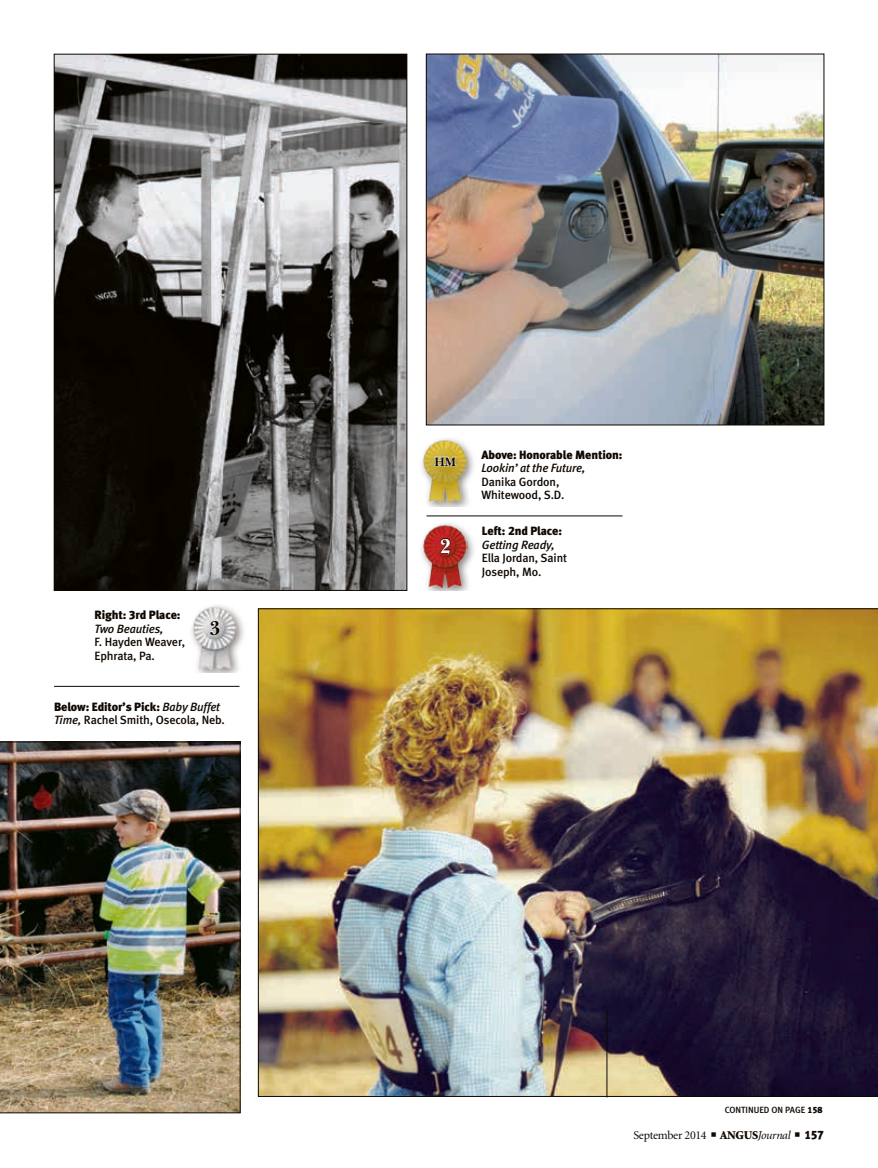
<style>
.page{position:relative;width:878px;height:1168px;background:#fff}
.page>*{position:absolute;margin:0;border:0;box-sizing:border-box;transform-origin:0 0}
.deck{font:700 21px "New Baskerville";color:#fff}
.deck-2{font:700 21px "New Baskerville";color:#110800}
.deck-3{font:700 12.75px "New Baskerville";color:#110800}
.cutlines{font:12px/13.5px "Meta Medium LF";letter-spacing:-.01em;color:#110800}
.cutline_bold_-_photo{font:12px/13.5px "Meta Medium LF";letter-spacing:-.01em;color:#110800}
.t1{font:12px "Minion";letter-spacing:-.025em;color:#110800}
.t2{font:9px "Meta Medium LF";color:#110800}
.s1{font-family:"Meta Black LF"}
.s2{font-style:italic}
.s3{font-weight:900}
</style>
<div class="page">
<img style="left:56px;top:56px;width:349px;height:532px">
<img style="left:258px;top:608px;width:620px;height:488px">
<div style="left:419px;top:522px;width:58px;height:68px;background:#110800;opacity:.54"></div>
<img style="left:423px;top:522px;width:44px;height:68px">
<svg style="left:439px;top:538px;width:11px;height:17px"></svg>
<hr style="left:54px;top:686px;width:185px;height:1px;background:#110800">
<hr style="left:426px;top:516px;width:196px;height:1px;background:#110800">
<hr style="left:606px;top:1010px;width:1px;height:87px;background:#110800">
<img style="left:428px;top:56px;width:394px;height:367px">
<div style="left:426px;top:54px;width:398px;height:371px;border:1px solid #110800"></div>
<img style="left:0;top:742px;width:240px;height:371px">
<div style="left:189px;top:604px;width:58px;height:69px;background:#110800;opacity:.54"></div>
<img style="left:192px;top:604px;width:45px;height:68px">
<svg style="left:209px;top:620px;width:11px;height:16px"></svg>
<div style="left:419px;top:438px;width:58px;height:68px;background:#110800;opacity:.54"></div>
<img style="left:423px;top:438px;width:44px;height:68px">
<svg style="left:434px;top:457px;width:22px;height:9px"></svg>
<p class="cutlines" style="left:94px;top:608px;width:92px"><span class="s1">Right: 3rd Place:<br></span><span class="s2">Two Beauties,<br></span>F. Hayden Weaver,<br>Ephrata, Pa.</p>
<p class="deck-2" style="left:209px;top:616px;width:12px">3</p>
<p class="cutlines" style="left:54px;top:700px;width:172px"><span class="s1">Below: Editor’s Pick:</span> <span class="s2">Baby Buffet<br>Time,</span> Rachel Smith, Osecola, Neb.</p>
<p class="deck-3" style="left:434px;top:454px;width:23px">HM</p>
<p class="deck" style="left:440px;top:533px;width:12px">2</p>
<p class="cutlines" style="left:481px;top:447px;width:142px"><span class="s1">Above: Honorable Mention:<br></span><span class="s2">Lookin’ at the Future,<br></span>Danika Gordon,<br>Whitewood, S.D.</p>
<p class="cutline_bold_-_photo" style="left:482px;top:524px;width:87px"><span class="s1">Left: 2nd Place:<br></span><span class="s2">Getting Ready,<br></span>Ella Jordan, Saint<br>Joseph, Mo.</p>
<p class="t2" style="left:724px;top:1104px;width:99px">CONTINUED ON PAGE <span class="s1">158</span></p>
<p class="t1" style="left:633px;top:1129px;width:192px">September 2014 ■ <span class="s3">ANGUS</span><span class="s2">Journal</span> ■ <span class="s1">157</span></p>
</div>
